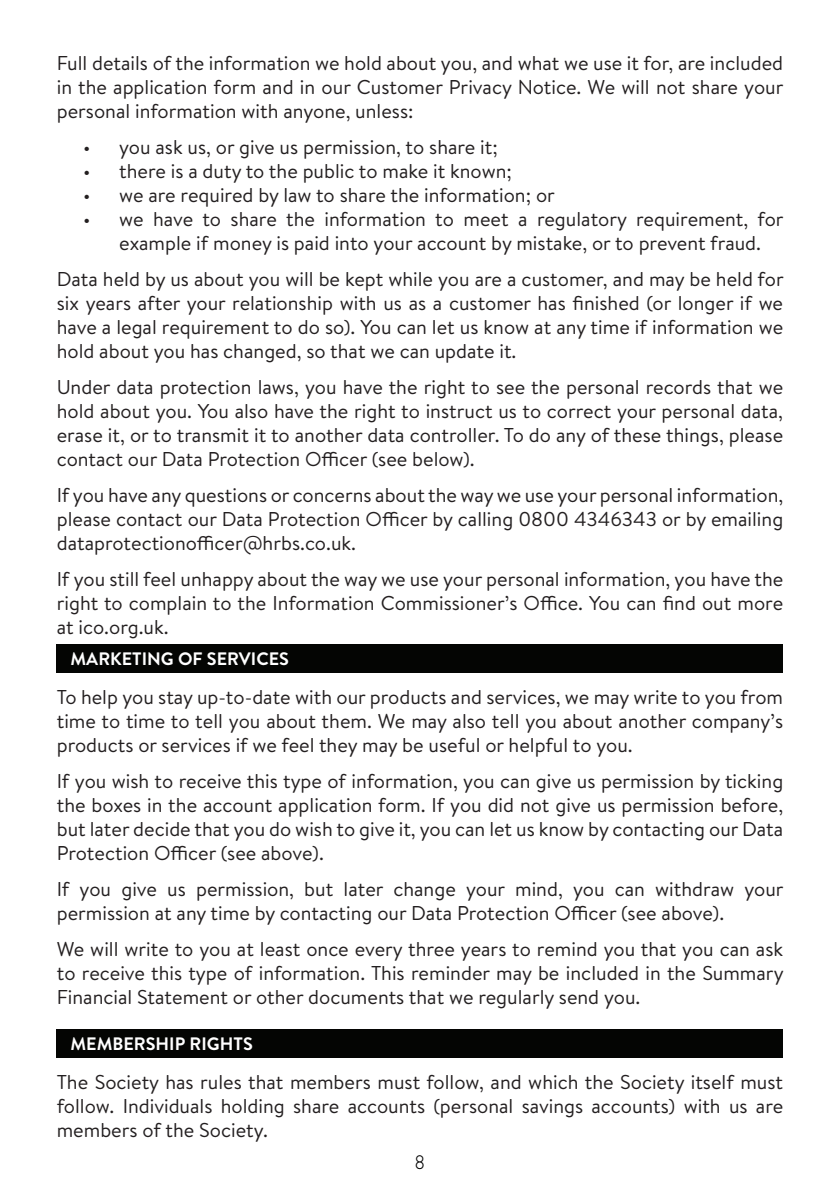
<style>
.page{position:relative;width:840px;height:1191px;background:#fff}
.page>*{position:absolute;margin:0;border:0;box-sizing:border-box;transform-origin:0 0}
.t1{font:20px/24px "Brandon Text";color:#231f20;text-align:justify}
.t2{font:300 20px "Gill Sans MT Std";color:#000}
.t3{font:700 18px "Brandon Text";color:#fff}
</style>
<div class="page">
<div style="left:57px;top:644px;width:725px;height:29px;background:#040503"></div>
<div style="left:57px;top:1029px;width:725px;height:29px;background:#040503"></div>
<p class="t1" style="left:57px;top:50px;width:728px">Full details of the information we hold about you, and what we use it for, are included in the application form and in our Customer Privacy Notice. We will not share your personal information with anyone, unless:</p>
<p class="t1" style="left:83px;top:134px;width:416px">• you ask us, or give us permission, to share it;</p>
<p class="t1" style="left:83px;top:158px;width:430px">• there is a duty to the public to make it known;</p>
<p class="t1" style="left:83px;top:182px;width:473px">• we are required by law to share the information; or</p>
<p class="t1" style="left:119px;top:206px;width:665px;text-indent:-36px">• we have to share the information to meet a regulatory requirement, for example if money is paid into your account by mistake, or to prevent fraud.</p>
<p class="t1" style="left:57px;top:266px;width:728px">Data held by us about you will be kept while you are a customer, and may be held for six years after your relationship with us as a customer has finished (or longer if we have a legal requirement to do so). You can let us know at any time if information we hold about you has changed, so that we can update it.</p>
<p class="t1" style="left:57px;top:374px;width:727px">Under data protection laws, you have the right to see the personal records that we hold about you. You also have the right to instruct us to correct your personal data, erase it, or to transmit it to another data controller. To do any of these things, please contact our Data Protection Officer (see below).</p>
<p class="t1" style="left:57px;top:482px;width:727px">If you have any questions or concerns about the way we use your personal information, please contact our Data Protection Officer by calling 0800 4346343 or by emailing dataprotectionofficer@hrbs.co.uk.</p>
<p class="t1" style="left:57px;top:566px;width:727px">If you still feel unhappy about the way we use your personal information, you have the right to complain to the Information Commissioner’s Office. You can find out more at ico.org.uk.</p>
<p class="t3" style="left:70px;top:646px;width:220px">MARKETING OF SERVICES</p>
<p class="t1" style="left:57px;top:684px;width:727px">To help you stay up-to-date with our products and services, we may write to you from time to time to tell you about them. We may also tell you about another company’s products or services if we feel they may be useful or helpful to you.</p>
<p class="t1" style="left:57px;top:768px;width:727px">If you wish to receive this type of information, you can give us permission by ticking the boxes in the account application form. If you did not give us permission before, but later decide that you do wish to give it, you can let us know by contacting our Data Protection Officer (see above).</p>
<p class="t1" style="left:57px;top:876px;width:728px">If you give us permission, but later change your mind, you can withdraw your permission at any time by contacting our Data Protection Officer (see above).</p>
<p class="t1" style="left:57px;top:936px;width:728px">We will write to you at least once every three years to remind you that you can ask to receive this type of information. This reminder may be included in the Summary Financial Statement or other documents that we regularly send you.</p>
<p class="t3" style="left:70px;top:1031px;width:184px">MEMBERSHIP RIGHTS</p>
<p class="t1" style="left:57px;top:1069px;width:727px">The Society has rules that members must follow, and which the Society itself must follow. Individuals holding share accounts (personal savings accounts) with us are members of the Society.</p>
<p class="t2" style="left:415px;top:1150px;width:11px">8</p>
</div>
